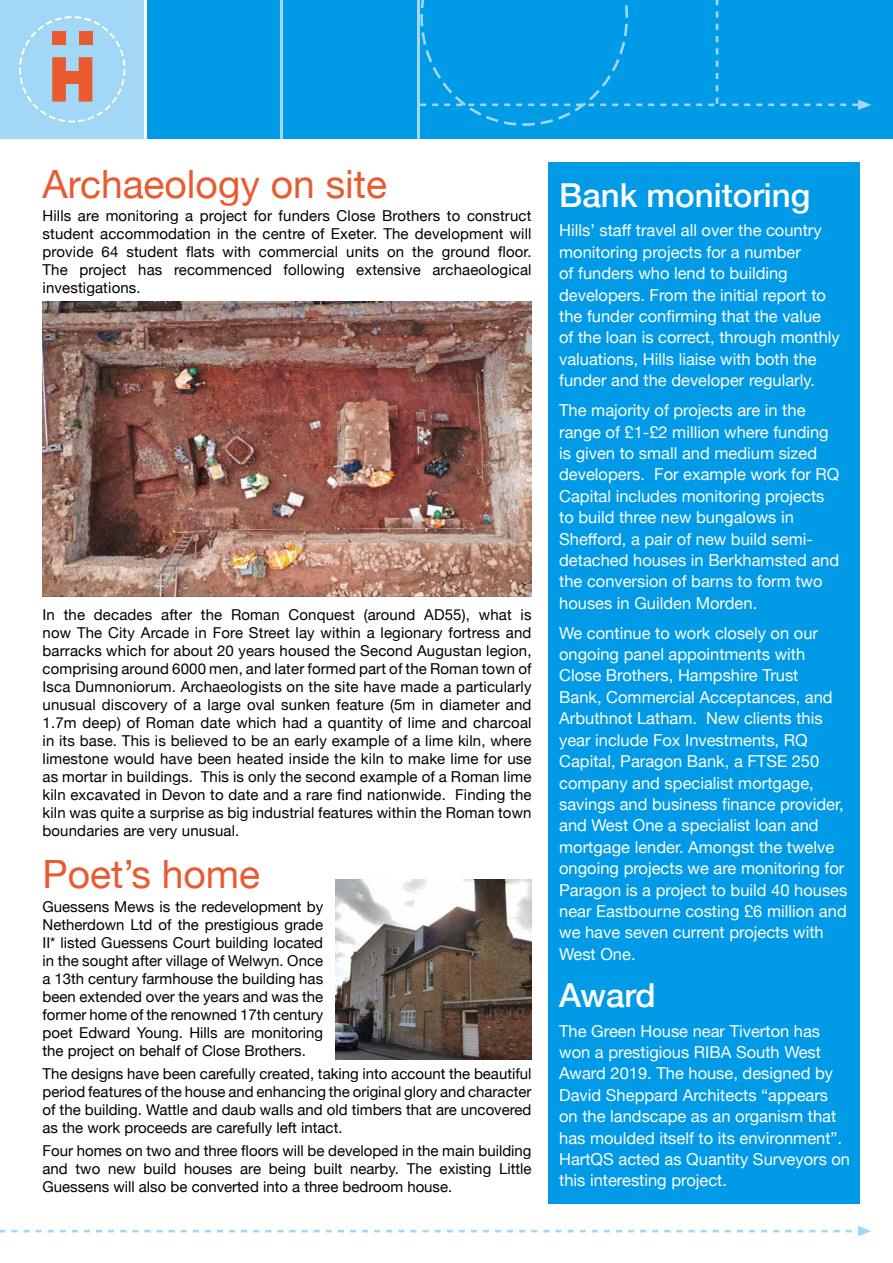
<style>
.page{position:relative;width:893px;height:1263px;background:#fff}
.page>*{position:absolute;margin:0;border:0;box-sizing:border-box;transform-origin:0 0}
.t1{font:39px "Helvetica Neue";color:#ea5a31}
.t2{font:500 33px "Helvetica Neue";color:#fff}
.t3{font:16.5px/21.5px "Helvetica Neue";color:#fff}
.t4{font:15px/18px "Helvetica Neue";color:#000;text-align:justify}
</style>
<div class="page">
<div style="left:147px;top:0;width:746px;height:139px;background:#009ae6"></div>
<div style="left:0;top:0;width:145px;height:139px;background:#a2d7f5"></div>
<svg style="left:0;top:1226px;width:871px;height:10px"></svg>
<hr style="left:281px;top:0;width:2px;height:139px;background:#a2d7f5">
<svg style="left:419px;top:0;width:452px;height:127px"></svg>
<hr style="left:417px;top:0;width:2px;height:139px;background:#a2d7f5">
<div style="left:548px;top:162px;width:312px;height:1042px;background:#009ae6"></div>
<div style="left:52px;top:31px;width:14px;height:14px;background:#ea5a31"></div>
<div style="left:79px;top:31px;width:13px;height:14px;background:#ea5a31"></div>
<svg style="left:52px;top:57px;width:40px;height:45px"></svg>
<div style="left:19px;top:16px;width:106px;height:106px;border:2px dashed #fff;border-radius:50%"></div>
<img style="left:43px;top:302px;width:488px;height:295px">
<img style="left:336px;top:880px;width:195px;height:179px">
<h1 class="t1" style="left:43px;top:156px;width:346px">Archaeology on site</h1>
<p class="t4" style="left:43px;top:208px;width:490px">Hills are monitoring a project for funders Close Brothers to construct student accommodation in the centre of Exeter. The development will provide 64 student flats with commercial units on the ground floor.<br>The project has recommenced following extensive archaeological investigations.</p>
<p class="t4" style="left:43px;top:607px;width:490px">In the decades after the Roman Conquest (around AD55), what is now The City Arcade in Fore Street lay within a legionary fortress and barracks which for about 20 years housed the Second Augustan legion, comprising around 6000 men, and later formed part of the Roman town of Isca Dumnoniorum. Archaeologists on the site have made a particularly unusual discovery of a large oval sunken feature (5m in diameter and 1.7m deep) of Roman date which had a quantity of lime and charcoal in its base. This is believed to be an early example of a lime kiln, where limestone would have been heated inside the kiln to make lime for use as mortar in buildings. This is only the second example of a Roman lime kiln excavated in Devon to date and a rare find nationwide. Finding the kiln was quite a surprise as big industrial features within the Roman town boundaries are very unusual.</p>
<h1 class="t1" style="left:43px;top:846px;width:219px">Poet’s home</h1>
<p class="t4" style="left:43px;top:898px;width:282px">Guessens Mews is the redevelopment by Netherdown Ltd of the prestigious grade II* listed Guessens Court building located in the sought after village of Welwyn. Once a 13th century farmhouse the building has been extended over the years and was the former home of the renowned 17th century poet Edward Young. Hills are monitoring the project on behalf of Close Brothers.</p>
<p class="t4" style="left:43px;top:1065px;width:490px">The designs have been carefully created, taking into account the beautiful period features of the house and enhancing the original glory and character of the building. Wattle and daub walls and old timbers that are uncovered as the work proceeds are carefully left intact.</p>
<p class="t4" style="left:43px;top:1143px;width:490px">Four homes on two and three floors will be developed in the main building and two new build houses are being built nearby. The existing Little Guessens will also be converted into a three bedroom house.</p>
<h2 class="t2" style="left:559px;top:168px;width:253px">Bank monitoring</h2>
<p class="t3" style="left:559px;top:221px;width:282px">Hills’ staff travel all over the country monitoring projects for a number<br>of funders who lend to building developers. From the initial report to the funder confirming that the value<br>of the loan is correct, through monthly valuations, Hills liaise with both the funder and the developer regularly.</p>
<p class="t3" style="left:559px;top:400px;width:282px">The majority of projects are in the range of £1-£2 million where funding is given to small and medium sized developers. For example work for RQ Capital includes monitoring projects to build three new bungalows in Shefford, a pair of new build semi&shy;detached houses in Berkhamsted and the conversion of barns to form two houses in Guilden Morden.</p>
<p class="t3" style="left:559px;top:623px;width:290px">We continue to work closely on our ongoing panel appointments with Close Brothers, Hampshire Trust<br>Bank, Commercial Acceptances, and Arbuthnot Latham. New clients this year include Fox Investments, RQ Capital, Paragon Bank, a FTSE 250 company and specialist mortgage, savings and business finance provider, and West One a specialist loan and mortgage lender. Amongst the twelve ongoing projects we are monitoring for Paragon is a project to build 40 houses near Eastbourne costing £6 million and we have seven current projects with West One.</p>
<h2 class="t2" style="left:559px;top:968px;width:98px">Award</h2>
<p class="t3" style="left:559px;top:1021px;width:292px">The Green House near Tiverton has won a prestigious RIBA South West Award 2019. The house, designed by David Sheppard Architects “appears on the landscape as an organism that has moulded itself to its environment”.<br>HartQS acted as Quantity Surveyors on this interesting project.</p>
</div>
